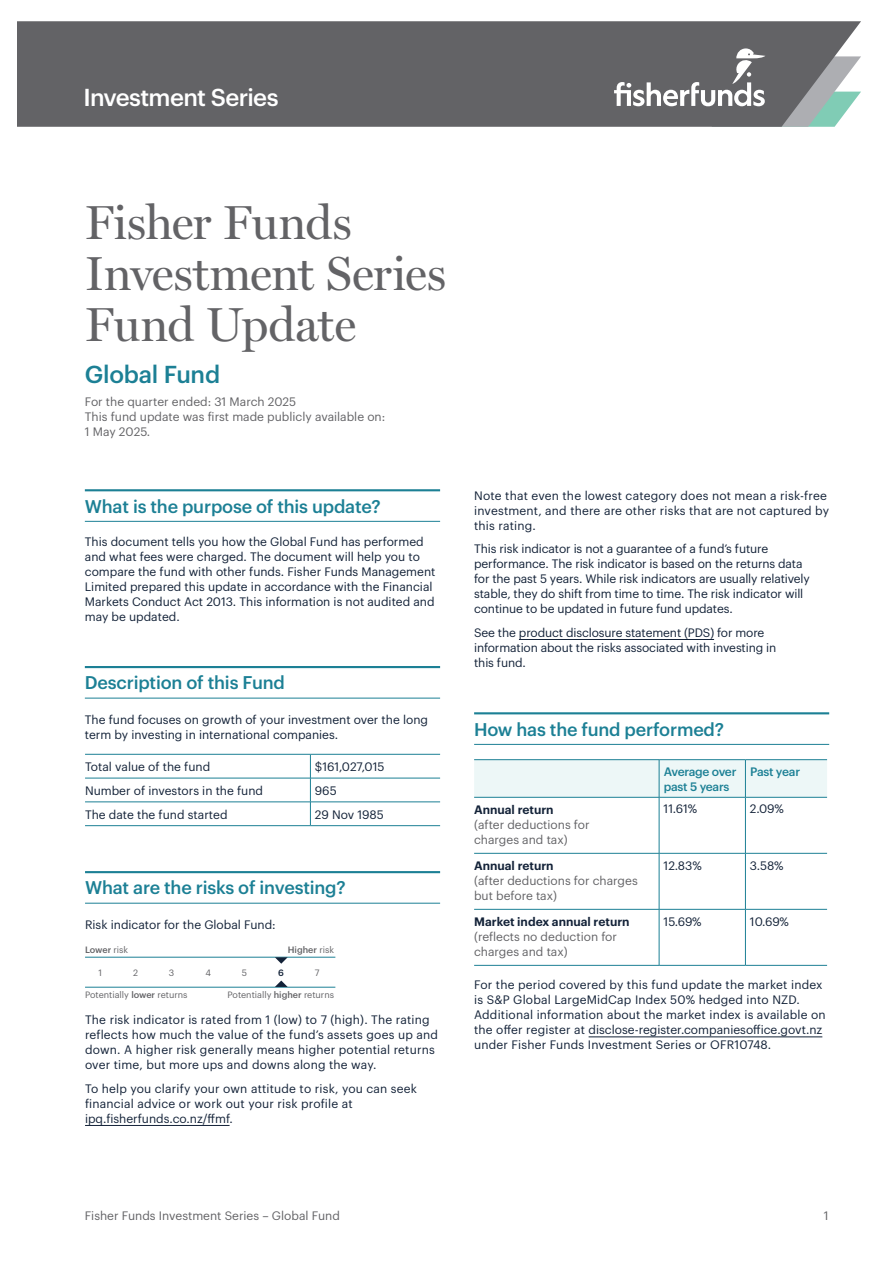
<style>
.page{position:relative;width:893px;height:1263px;background:#fff}
.page>*{position:absolute;margin:0;border:0;box-sizing:border-box;transform-origin:0 0}
.Heading_37pt{font:48px/51px "Miller Display";letter-spacing:-.02em;color:#636366}
.t1{font:500 24px "Graphik";letter-spacing:-.025em;color:#fff}
.Subheader_12pt_-_no_lines{font:500 24px "Graphik";letter-spacing:-.01em;color:#1c8095}
.Subheader_12pt_-_lined{font:500 18px "Graphik";letter-spacing:-.01em;color:#1c8095}
.Body_8pt{font:12px/15px "Graphik";color:#132238}
.Body_8pt-2{font:12px/15px "Graphik";color:#636366}
.Body_8pt-3{font:500 12px/15px "Graphik";letter-spacing:-.02em;color:#1c8095}
.Risk_indicator_-_lined{font:9px "Graphik";color:#636366}
.Risk_indicator_-_table{font:500 9px "Graphik";color:#636366}
.Numbers{font:9px "Graphik";color:#636366}
.Numbers-2{font:500 9px "Graphik";color:#132238}
.s1{font-weight:400}
.s2{font-weight:500}
.s3{font-weight:600;color:#132238}
</style>
<div class="page">
<div style="left:17px;top:21px;width:844px;height:106px;background:#636366"></div>
<svg style="left:614px;top:48px;width:247px;height:79px;background:#838788"></svg>
<hr style="left:85px;top:957px;width:250px;height:1px;background:#1c8095">
<hr style="left:85px;top:987px;width:250px;height:1px;background:#1c8095">
<svg style="left:275px;top:957px;width:13px;height:7px"></svg>
<svg style="left:275px;top:980px;width:13px;height:7px"></svg>
<hr style="left:85px;top:489px;width:355px;height:2px;background:#1c8095">
<hr style="left:85px;top:521px;width:355px;height:1px;background:#1c8095">
<hr style="left:85px;top:666px;width:355px;height:2px;background:#1c8095">
<hr style="left:85px;top:698px;width:355px;height:1px;background:#1c8095">
<hr style="left:85px;top:754px;width:225px;height:1px;background:#1c8095">
<hr style="left:310px;top:754px;width:130px;height:1px;background:#1c8095">
<hr style="left:310px;top:778px;width:130px;height:1px;background:#1c8095">
<hr style="left:310px;top:802px;width:130px;height:1px;background:#1c8095">
<hr style="left:85px;top:825px;width:225px;height:1px;background:#1c8095">
<hr style="left:310px;top:825px;width:130px;height:1px;background:#1c8095">
<hr style="left:85px;top:778px;width:225px;height:1px;background:#1c8095">
<hr style="left:85px;top:802px;width:225px;height:1px;background:#1c8095">
<svg style="left:310px;top:754px;width:1px;height:71px"></svg>
<hr style="left:85px;top:871px;width:355px;height:2px;background:#1c8095">
<hr style="left:85px;top:903px;width:355px;height:1px;background:#1c8095">
<hr style="left:85px;top:1125px;width:145px;height:1px;background:#132238">
<div style="left:474px;top:760px;width:353px;height:37px;background:#edf7f7"></div>
<hr style="left:474px;top:965px;width:185px;height:1px;background:#1c8095">
<hr style="left:745px;top:965px;width:82px;height:1px;background:#1c8095">
<hr style="left:474px;top:759px;width:185px;height:1px;background:#1c8095">
<hr style="left:745px;top:759px;width:82px;height:1px;background:#1c8095">
<hr style="left:474px;top:797px;width:185px;height:1px;background:#1c8095">
<hr style="left:745px;top:797px;width:82px;height:1px;background:#1c8095">
<hr style="left:474px;top:853px;width:185px;height:1px;background:#1c8095">
<hr style="left:745px;top:853px;width:82px;height:1px;background:#1c8095">
<hr style="left:474px;top:909px;width:185px;height:1px;background:#1c8095">
<hr style="left:745px;top:909px;width:82px;height:1px;background:#1c8095">
<hr style="left:659px;top:759px;width:86px;height:1px;background:#1c8095">
<hr style="left:659px;top:760px;width:1px;height:37px;background:#1c8095">
<hr style="left:745px;top:760px;width:1px;height:37px;background:#1c8095">
<hr style="left:659px;top:797px;width:86px;height:1px;background:#1c8095">
<hr style="left:659px;top:797px;width:1px;height:56px;background:#1c8095">
<hr style="left:745px;top:797px;width:1px;height:56px;background:#1c8095">
<hr style="left:659px;top:853px;width:86px;height:1px;background:#1c8095">
<hr style="left:659px;top:853px;width:1px;height:56px;background:#1c8095">
<hr style="left:745px;top:853px;width:1px;height:56px;background:#1c8095">
<hr style="left:659px;top:909px;width:86px;height:1px;background:#1c8095">
<hr style="left:659px;top:909px;width:1px;height:56px;background:#1c8095">
<hr style="left:745px;top:909px;width:1px;height:56px;background:#1c8095">
<hr style="left:659px;top:965px;width:86px;height:1px;background:#1c8095">
<hr style="left:589px;top:1036px;width:233px;height:1px;background:#132238">
<hr style="left:519px;top:639px;width:195px;height:1px;background:#132238">
<hr style="left:474px;top:712px;width:355px;height:2px;background:#1c8095">
<hr style="left:474px;top:744px;width:355px;height:1px;background:#1c8095">
<h2 class="t1" style="left:83px;top:79px;width:197px">Investment Series</h2>
<p class="Heading_37pt" style="left:85px;top:196px;width:363px">Fisher Funds<br>Investment Series<br>Fund Update</p>
<p class="Subheader_12pt_-_no_lines" style="left:85px;top:356px;width:137px">Global Fund</p>
<p class="Body_8pt-2" style="left:85px;top:393px;width:302px">For the quarter ended: 31 March 2025<br>This fund update was first made publicly available on:<br>1 May 2025.</p>
<p class="Subheader_12pt_-_lined" style="left:85px;top:492px;width:297px">What is the purpose of this update?</p>
<p class="Body_8pt" style="left:85px;top:533px;width:352px">This document tells you how the Global Fund has performed and what fees were charged. The document will help you to compare the fund with other funds. Fisher Funds Management Limited prepared this update in accordance with the Financial Markets Conduct Act 2013. This information is not audited and may be updated.</p>
<p class="Subheader_12pt_-_lined" style="left:85px;top:669px;width:202px">Description of this Fund</p>
<p class="Body_8pt" style="left:85px;top:711px;width:345px">The fund focuses on growth of your investment over the long term by investing in international companies.</p>
<p class="Body_8pt" style="left:85px;top:758px;width:127px">Total value of the fund</p>
<p class="Body_8pt" style="left:315px;top:758px;width:71px">$161,027,015</p>
<p class="Body_8pt" style="left:85px;top:782px;width:180px">Number of investors in the fund</p>
<p class="Body_8pt" style="left:315px;top:782px;width:23px">965</p>
<p class="Body_8pt" style="left:85px;top:806px;width:144px">The date the fund started</p>
<p class="Body_8pt" style="left:315px;top:806px;width:70px">29 Nov 1985</p>
<p class="Subheader_12pt_-_lined" style="left:85px;top:874px;width:262px">What are the risks of investing?</p>
<p class="Body_8pt" style="left:85px;top:916px;width:192px">Risk indicator for the Global Fund:</p>
<p class="Risk_indicator_-_table" style="left:85px;top:943px;width:45px">Lower <span class="s1">risk</span></p>
<p class="Risk_indicator_-_table" style="left:288px;top:943px;width:48px">Higher <span class="s1">risk</span></p>
<p class="Risk_indicator_-_lined" style="left:85px;top:988px;width:104px">Potentially <span class="s2">lower</span> returns</p>
<p class="Risk_indicator_-_lined" style="left:227px;top:988px;width:108px">Potentially <span class="s2">higher</span> returns</p>
<p class="Numbers" style="left:98px;top:966px;width:5px">1</p>
<p class="Numbers" style="left:133px;top:966px;width:6px">2</p>
<p class="Numbers" style="left:169px;top:966px;width:7px">3</p>
<p class="Numbers" style="left:205px;top:966px;width:7px">4</p>
<p class="Numbers" style="left:242px;top:966px;width:7px">5</p>
<p class="Numbers-2" style="left:278px;top:966px;width:7px">6</p>
<p class="Numbers" style="left:315px;top:966px;width:6px">7</p>
<p class="Body_8pt" style="left:85px;top:1011px;width:354px">The risk indicator is rated from 1 (low) to 7 (high). The rating reflects how much the value of the fund’s assets goes up and down. A higher risk generally means higher potential returns over time, but more ups and downs along the way.</p>
<p class="Body_8pt" style="left:85px;top:1080px;width:333px">To help you clarify your own attitude to risk, you can seek financial advice or work out your risk profile at ipq.fisherfunds.co.nz/ffmf.</p>
<p class="Body_8pt" style="left:474px;top:487px;width:357px">Note that even the lowest category does not mean a risk-free investment, and there are other risks that are not captured by this rating.</p>
<p class="Body_8pt" style="left:474px;top:541px;width:337px">This risk indicator is not a guarantee of a fund’s future performance. The risk indicator is based on the returns data for the past 5 years. While risk indicators are usually relatively stable, they do shift from time to time. The risk indicator will continue to be updated in future fund updates.</p>
<p class="Body_8pt" style="left:474px;top:624px;width:304px">See the product disclosure statement (PDS) for more information about the risks associated with investing in this fund.</p>
<p class="Subheader_12pt_-_lined" style="left:474px;top:715px;width:251px">How has the fund performed?</p>
<p class="Body_8pt-3" style="left:664px;top:763px;width:74px">Average over past 5 years</p>
<p class="Body_8pt-3" style="left:750px;top:763px;width:51px">Past year</p>
<p class="Body_8pt-2" style="left:474px;top:801px;width:117px"><span class="s3">Annual return<br></span>(after deductions for charges and tax)</p>
<p class="Body_8pt" style="left:663px;top:801px;width:35px">11.61%</p>
<p class="Body_8pt" style="left:750px;top:801px;width:36px">2.09%</p>
<p class="Body_8pt-2" style="left:474px;top:857px;width:165px"><span class="s3">Annual return<br></span>(after deductions for charges but before tax)</p>
<p class="Body_8pt" style="left:663px;top:857px;width:40px">12.83%</p>
<p class="Body_8pt" style="left:750px;top:857px;width:35px">3.58%</p>
<p class="Body_8pt-2" style="left:474px;top:913px;width:157px"><span class="s3">Market index annual return </span>(reflects no deduction for charges and tax)</p>
<p class="Body_8pt" style="left:663px;top:913px;width:40px">15.69%</p>
<p class="Body_8pt" style="left:750px;top:913px;width:41px">10.69%</p>
<p class="Body_8pt" style="left:474px;top:976px;width:353px">For the period covered by this fund update the market index is S&amp;P Global LargeMidCap Index 50% hedged into NZD.<br>Additional information about the market index is available on the offer register at disclose-register.companiesoffice.govt.nz under Fisher Funds Investment Series or OFR10748.</p>
<p class="Body_8pt-2" style="left:85px;top:1207px;width:257px">Fisher Funds Investment Series – Global Fund</p>
<p class="Body_8pt-2" style="left:824px;top:1207px;width:6px">1</p>
</div>
